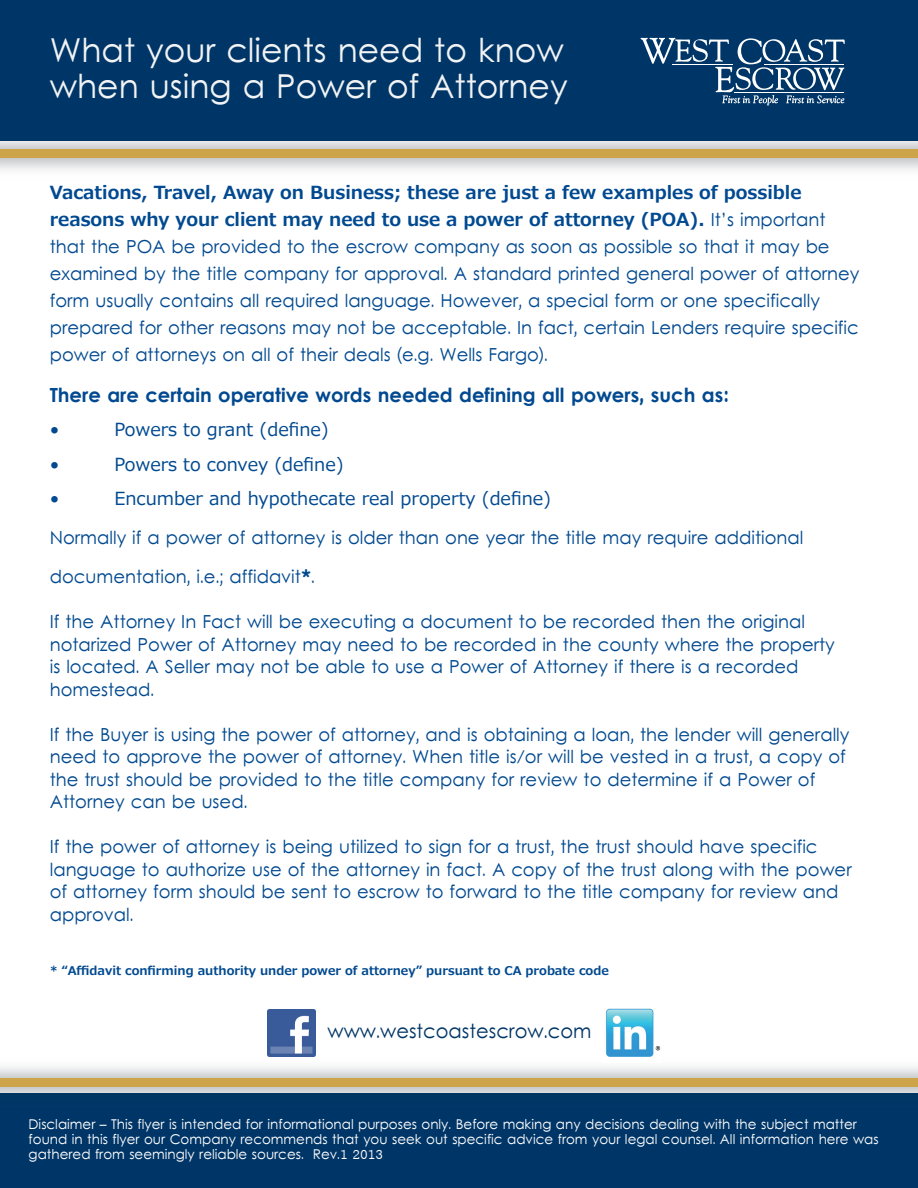
<style>
.page{position:relative;width:918px;height:1188px;background:#fff}
.page>*{position:absolute;margin:0;border:0;box-sizing:border-box;transform-origin:0 0}
.t1{font:33px/36px "Levenim";color:#f2f3f4}
.t2{font:700 19.5px "Levenim";color:#014990}
.t3{font:19.5px "Levenim";color:#003667}
.t4{font:18px/22.5px "Levenim";color:#014990}
.t5{font:700 18px/27px "Meiryo UI";color:#014990}
.t6{font:18px "Meiryo UI";color:#014990}
.t7{font:13.5px/15px "Levenim";color:#fff}
.t8{font:700 12px "Meiryo UI";color:#014990}
.s1{font-family:"Levenim";font-weight:400}
.s2{font-weight:700;font-size:19.5px}
</style>
<div class="page">
<div style="left:0;top:1094px;width:918px;height:94px;background:#003667"></div>
<img style="left:0;top:1056px;width:918px;height:38px">
<div style="left:0;top:1078px;width:918px;height:10px;background:#cda449"></div>
<div style="left:0;top:149px;width:918px;height:9px;background:#cda449"></div>
<img style="left:267px;top:1009px;width:48px;height:47px">
<div style="left:0;top:0;width:918px;height:141px;background:#003667"></div>
<img style="left:601px;top:1008px;width:60px;height:54px">
<svg style="left:641px;top:38px;width:204px;height:67px"></svg>
<h1 class="t1" style="left:50px;top:35px;width:519px">What your clients need to know when using a Power of Attorney</h1>
<p class="t5" style="left:50px;top:180px;width:777px">Vacations, Travel, Away on Business; these are just a few examples of possible reasons why your client may need to use a power of attorney (POA). <span class="s1">It’s important</span></p>
<p class="t4" style="left:50px;top:235px;width:811px;line-height:27px">that the POA be provided to the escrow company as soon as possible so that it may be examined by the title company for approval. A standard printed general power of attorney form usually contains all required language. However, a special form or one specifically prepared for other reasons may not be acceptable. In fact, certain Lenders require specific power of attorneys on all of their deals (e.g. Wells Fargo).</p>
<p class="t2" style="left:50px;top:383px;width:681px">There are certain operative words needed defining all powers, such as:</p>
<p class="t6" style="left:50px;top:417px;width:11px">•</p>
<p class="t6" style="left:114px;top:417px;width:216px">Powers to grant (define)</p>
<p class="t6" style="left:50px;top:452px;width:11px">•</p>
<p class="t6" style="left:114px;top:452px;width:231px">Powers to convey (define)</p>
<p class="t6" style="left:50px;top:486px;width:11px">•</p>
<p class="t6" style="left:114px;top:486px;width:438px">Encumber and hypothecate real property (define)</p>
<p class="t4" style="left:50px;top:520px;width:755px;line-height:39px">Normally if a power of attorney is older than one year the title may require additional documentation, i.e.; affidavit<span class="s2">*</span>.</p>
<p class="t4" style="left:50px;top:612px;width:787px">If the Attorney In Fact will be executing a document to be recorded then the original notarized Power of Attorney may need to be recorded in the county where the property is located. A Seller may not be able to use a Power of Attorney if there is a recorded homestead.</p>
<p class="t4" style="left:50px;top:724px;width:801px">If the Buyer is using the power of attorney, and is obtaining a loan, the lender will generally need to approve the power of attorney. When title is/or will be vested in a trust, a copy of the trust should be provided to the title company for review to determine if a Power of Attorney can be used.</p>
<p class="t4" style="left:50px;top:837px;width:804px">If the power of attorney is being utilized to sign for a trust, the trust should have specific language to authorize use of the attorney in fact. A copy of the trust along with the power of attorney form should be sent to escrow to forward to the title company for review and approval.</p>
<p class="t8" style="left:50px;top:962px;width:561px">* “Affidavit confirming authority under power of attorney” pursuant to CA probate code</p>
<p class="t3" style="left:328px;top:1020px;width:266px">www.westcoastescrow.com</p>
<p class="t7" style="left:29px;top:1117px;width:852px">Disclaimer – This flyer is intended for informational purposes only. Before making any decisions dealing with the subject matter found in this flyer our Company recommends that you seek out specific advice from your legal counsel. All information here was gathered from seemingly reliable sources. Rev.1 2013</p>
</div>
